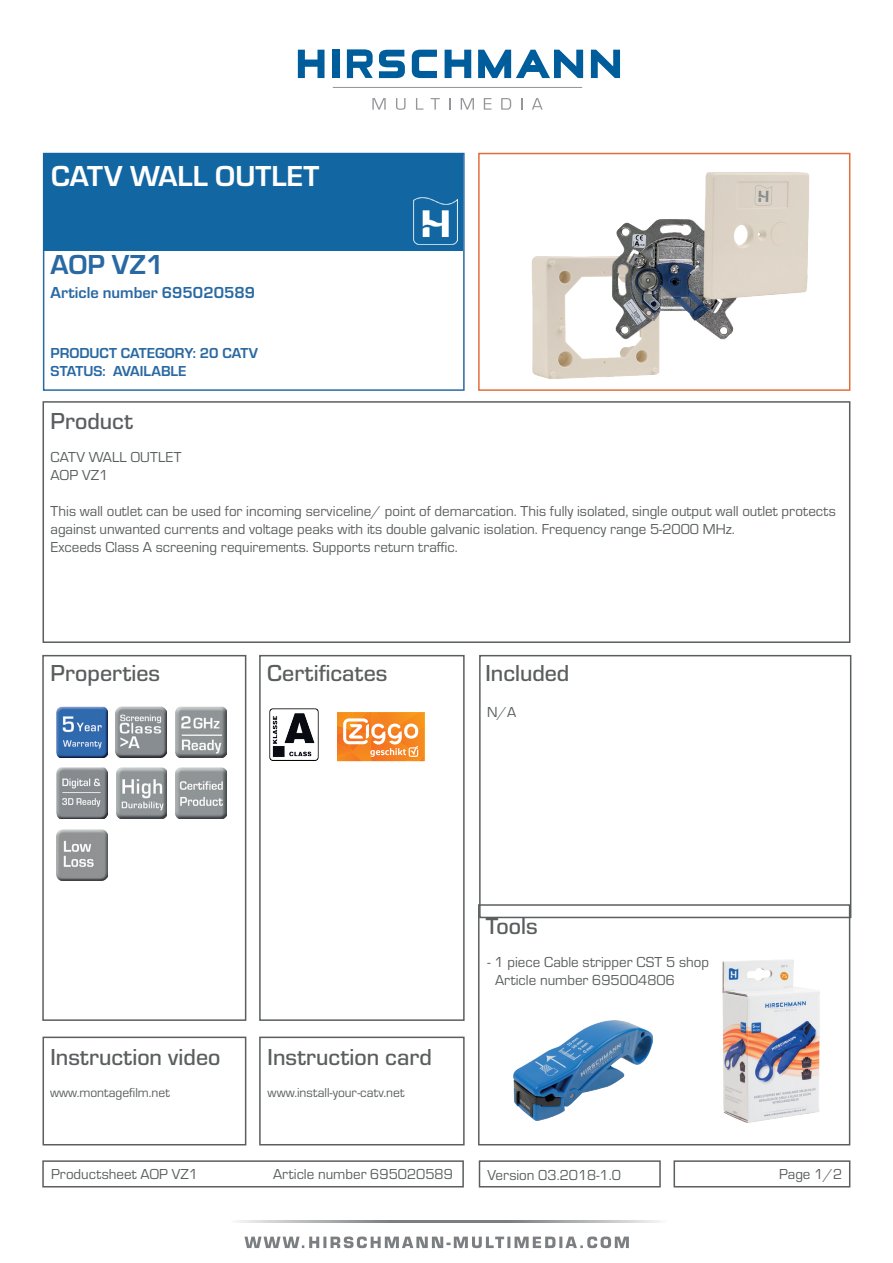
<style>
.page{position:relative;width:893px;height:1263px;background:#fff}
.page>*{position:absolute;margin:0;border:0;box-sizing:border-box;transform-origin:0 0}
.t1{font:700 30px "Eurostile";color:#fff}
.t2{font:700 28.5px "Eurostile";letter-spacing:-.005em;color:#2969a3}
.t3{font:500 24px "Eurostile";color:#5a5e5f}
.t4{font:700 16.5px "Eurostile";color:#2969a3}
.t5{font:15px/18px "Eurostile";color:#5a5e5f}
.t6{font:700 15px/18px "Eurostile";color:#2969a3}
.t7{font:13.5px "Eurostile";color:#5a5e5f}
</style>
<div class="page">
<div style="left:42px;top:655px;width:204px;height:366px;border:2px solid #5a5e5f"></div>
<div style="left:43px;top:1036px;width:203px;height:109px;border:2px solid #5a5e5f"></div>
<div style="left:43px;top:153px;width:422px;height:238px;border:2px solid #2969a3"></div>
<div style="left:44px;top:154px;width:419px;height:97px;background:#1267a2"></div>
<div style="left:259px;top:655px;width:206px;height:366px;border:2px solid #5a5e5f"></div>
<div style="left:43px;top:401px;width:807px;height:242px;border:2px solid #5a5e5f"></div>
<hr style="left:333px;top:87px;width:249px;height:1px;background:#939598">
<svg style="left:372px;top:98px;width:14px;height:12px"></svg>
<svg style="left:396px;top:98px;width:10px;height:12px"></svg>
<svg style="left:416px;top:98px;width:7px;height:12px"></svg>
<svg style="left:431px;top:98px;width:9px;height:12px"></svg>
<svg style="left:449px;top:98px;width:1px;height:12px"></svg>
<svg style="left:461px;top:98px;width:13px;height:12px"></svg>
<svg style="left:484px;top:98px;width:7px;height:12px"></svg>
<svg style="left:501px;top:98px;width:10px;height:12px"></svg>
<svg style="left:521px;top:98px;width:1px;height:12px"></svg>
<svg style="left:591px;top:50px;width:29px;height:28px"></svg>
<svg style="left:298px;top:50px;width:26px;height:28px"></svg>
<div style="left:332px;top:50px;width:7px;height:28px;background:#005d9c"></div>
<svg style="left:379px;top:50px;width:26px;height:28px"></svg>
<svg style="left:412px;top:50px;width:25px;height:28px"></svg>
<svg style="left:445px;top:50px;width:26px;height:28px"></svg>
<svg style="left:478px;top:50px;width:105px;height:28px"></svg>
<svg style="left:347px;top:49px;width:26px;height:29px"></svg>
<div style="left:674px;top:1160px;width:176px;height:27px;border:2px solid #5a5e5f"></div>
<img style="left:269px;top:708px;width:50px;height:53px">
<img style="left:56px;top:706px;width:51px;height:51px">
<img style="left:116px;top:706px;width:51px;height:51px">
<img style="left:176px;top:706px;width:50px;height:51px">
<div style="left:42px;top:1160px;width:422px;height:27px;border:2px solid #5a5e5f"></div>
<div style="left:479px;top:655px;width:372px;height:263px;border:2px solid #5a5e5f"></div>
<div style="left:479px;top:1160px;width:182px;height:27px;border:2px solid #5a5e5f"></div>
<img style="left:413px;top:197px;width:44px;height:47px">
<img style="left:56px;top:768px;width:51px;height:51px">
<div style="left:259px;top:1036px;width:206px;height:109px;border:2px solid #5a5e5f"></div>
<div style="left:478px;top:904px;width:372px;height:241px;border:2px solid #5a5e5f"></div>
<img style="left:56px;top:829px;width:51px;height:51px">
<img style="left:116px;top:768px;width:51px;height:51px">
<img style="left:176px;top:767px;width:50px;height:51px">
<img style="left:514px;top:1020px;width:101px;height:101px">
<img style="left:615px;top:926px;width:236px;height:204px">
<svg style="left:237px;top:1220px;width:423px;height:2px"></svg>
<svg style="left:245px;top:1236px;width:384px;height:12px"></svg>
<svg style="left:337px;top:712px;width:87px;height:49px;background:#f79d4f"></svg>
<img style="left:522px;top:99px;width:329px;height:324px">
<h1 class="t1" style="left:51px;top:155px;width:270px">CATV WALL OUTLET</h1>
<h2 class="t2" style="left:51px;top:244px;width:115px">AOP VZ1</h2>
<p class="t4" style="left:51px;top:281px;width:206px">Article number 695020589</p>
<p class="t6" style="left:51px;top:343px;width:209px">PRODUCT CATEGORY: 20 CATV<br>STATUS: AVAILABLE</p>
<h3 class="t3" style="left:51px;top:405px;width:84px">Product</h3>
<p class="t5" style="left:51px;top:447px;width:132px">CATV WALL OUTLET<br>AOP VZ1</p>
<p class="t5" style="left:51px;top:501px;width:787px">This wall outlet can be used for incoming serviceline/ point of demarcation. This fully isolated, single output wall outlet protects against unwanted currents and voltage peaks with its double galvanic isolation. Frequency range 5-2000 MHz.<br>Exceeds Class A screening requirements. Supports return traffic.</p>
<h3 class="t3" style="left:51px;top:656px;width:111px">Properties</h3>
<h3 class="t3" style="left:267px;top:656px;width:122px">Certificates</h3>
<h3 class="t3" style="left:485px;top:656px;width:85px">Included</h3>
<p class="t5" style="left:487px;top:703px;width:31px">N/A</p>
<h3 class="t3" style="left:50px;top:1040px;width:171px">Instruction video</h3>
<h3 class="t3" style="left:268px;top:1040px;width:166px">Instruction card</h3>
<p class="t7" style="left:50px;top:1083px;width:121px">www.montagefilm.net</p>
<p class="t7" style="left:268px;top:1083px;width:138px">www.install-your-catv.net</p>
<h3 class="t3" style="left:486px;top:910px;width:53px">Tools</h3>
<p class="t5" style="left:495px;top:952px;width:215px;text-indent:-8px">- 1 piece Cable stripper CST 5 shop<br>Article number 695004806</p>
<p class="t5" style="left:51px;top:1164px;width:149px">Productsheet AOP VZ1</p>
<p class="t5" style="left:273px;top:1164px;width:181px">Article number 695020589</p>
<p class="t5" style="left:487px;top:1165px;width:135px">Version 03.2018-1.0</p>
<p class="t5" style="left:779px;top:1164px;width:65px">Page 1/2</p>
</div>
